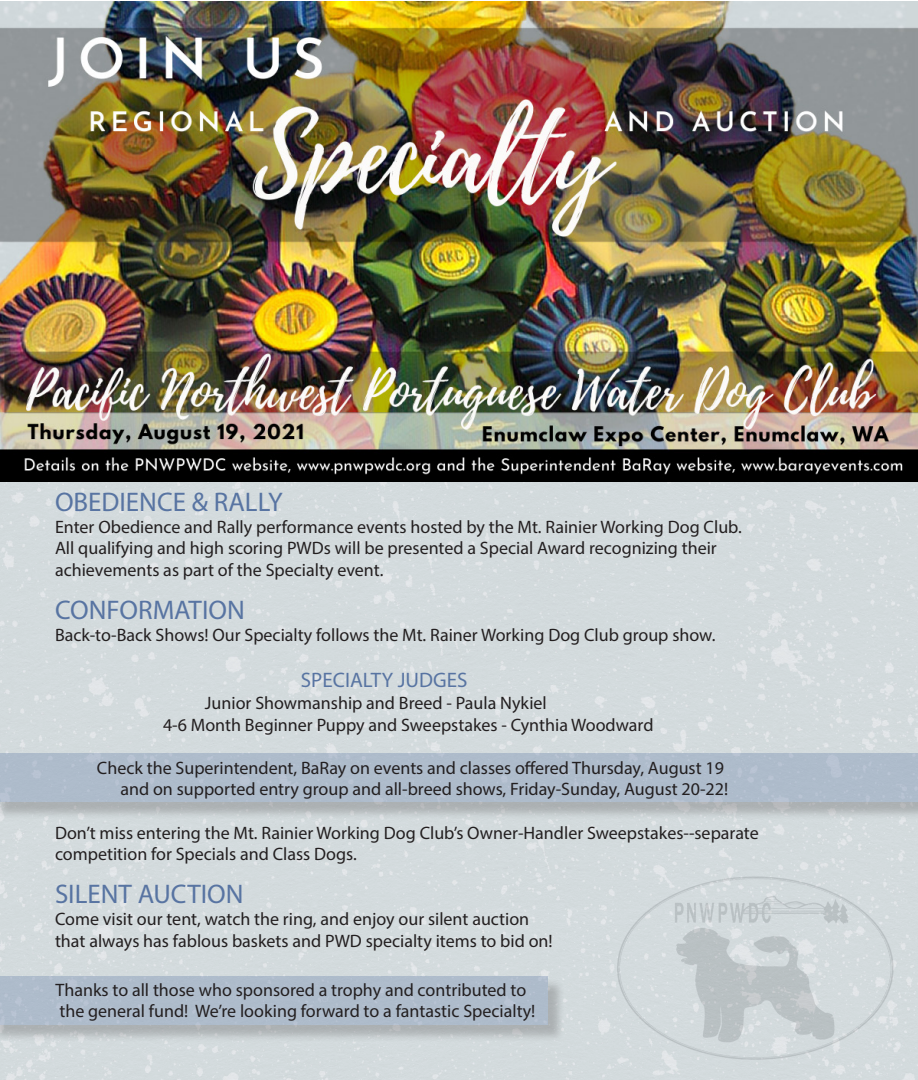
<style>
.page{position:relative;width:918px;height:1080px;background:#fff}
.page>*{position:absolute;margin:0;border:0;box-sizing:border-box;transform-origin:0 0}
.t1{font:27px "Myriad Pro";color:#5874a2}
.t2{font:21px "Myriad Pro";color:#5874a2}
.t3{font:18px "Myriad Pro";color:#231f20}
</style>
<div class="page">
<img style="left:0;top:481px;width:918px;height:599px">
<div style="left:0;top:756px;width:918px;height:64px;background:#231f20;opacity:.75"></div>
<div style="left:0;top:753px;width:918px;height:49px;background:#aebccb"></div>
<div style="left:0;top:978px;width:566px;height:64px;background:#231f20;opacity:.75"></div>
<div style="left:0;top:976px;width:548px;height:49px;background:#aebccb"></div>
<img style="left:0;top:1px;width:918px;height:480px">
<p class="t1" style="left:55px;top:485px;width:229px">OBEDIENCE &amp; RALLY</p>
<p class="t3" style="left:55px;top:515px;width:688px">Enter Obedience and Rally performance events hosted by the Mt. Rainier Working Dog Club.</p>
<p class="t3" style="left:55px;top:537px;width:663px">All qualifying and high scoring PWDs will be presented a Special Award recognizing their</p>
<p class="t3" style="left:55px;top:559px;width:330px">achievements as part of the Specialty event.</p>
<p class="t1" style="left:55px;top:593px;width:191px">CONFORMATION</p>
<p class="t3" style="left:55px;top:623px;width:662px">Back-to-Back Shows! Our Specialty follows the Mt. Rainer Working Dog Club group show.</p>
<p class="t2" style="left:301px;top:667px;width:168px">SPECIALTY JUDGES</p>
<p class="t3" style="left:205px;top:692px;width:343px">Junior Showmanship and Breed - Paula Nykiel</p>
<p class="t3" style="left:163px;top:713px;width:492px">4-6 Month Beginner Puppy and Sweepstakes - Cynthia Woodward</p>
<p class="t3" style="left:97px;top:757px;width:629px">Check the Superintendent, BaRay on events and classes offered Thursday, August 19</p>
<p class="t3" style="left:120px;top:778px;width:609px">and on supported entry group and all-breed shows, Friday-Sunday, August 20-22!</p>
<p class="t3" style="left:55px;top:821px;width:705px">Don’t miss entering the Mt. Rainier Working Dog Club’s Owner-Handler Sweepstakes--separate</p>
<p class="t3" style="left:55px;top:843px;width:303px">competition for Specials and Class Dogs.</p>
<p class="t1" style="left:55px;top:878px;width:190px">SILENT AUCTION</p>
<p class="t3" style="left:55px;top:908px;width:476px">Come visit our tent, watch the ring, and enjoy our silent auction</p>
<p class="t3" style="left:55px;top:929px;width:499px">that always has fablous baskets and PWD specialty items to bid on!</p>
<p class="t3" style="left:56px;top:978px;width:472px">Thanks to all those who sponsored a trophy and contributed to</p>
<p class="t3" style="left:59px;top:1000px;width:477px">the general fund! We’re looking forward to a fantastic Specialty!</p>
</div>
